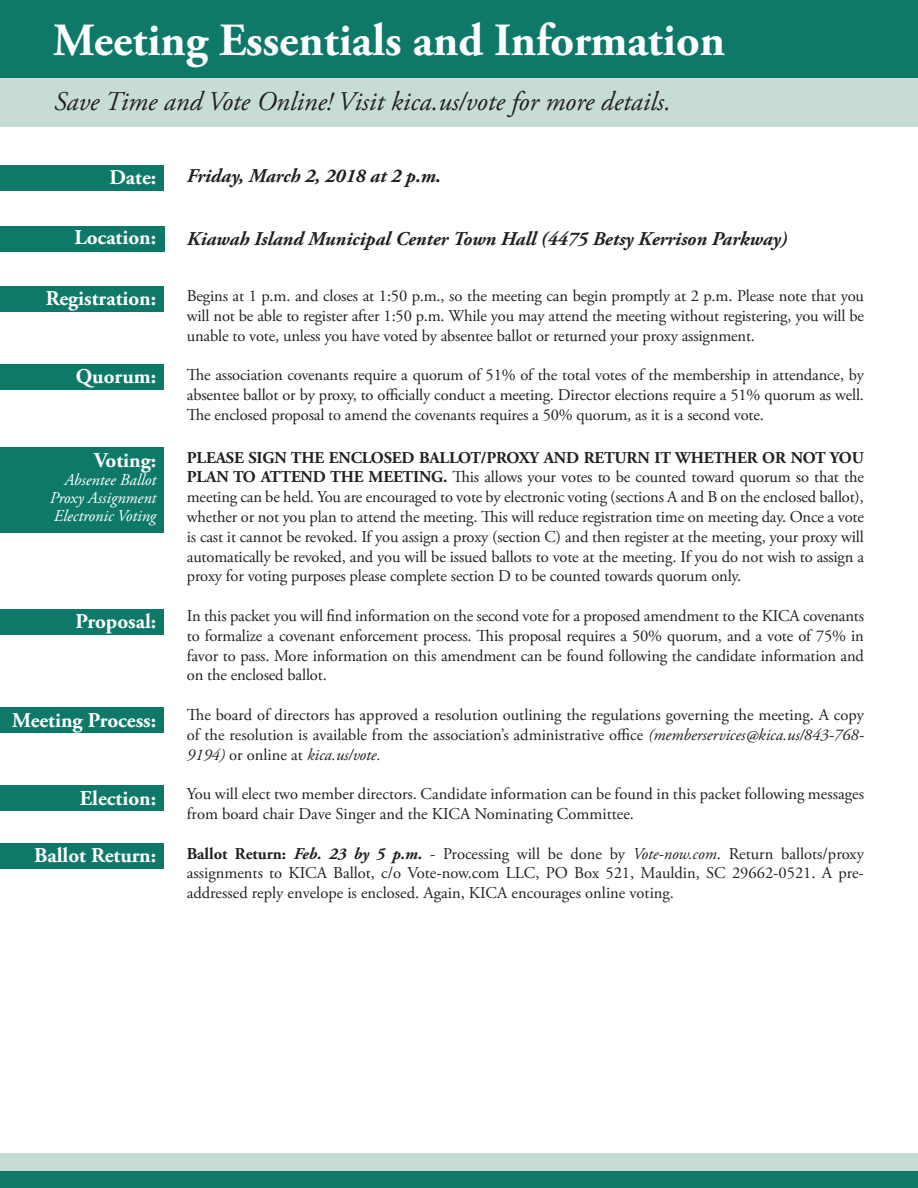
<style>
.page{position:relative;width:918px;height:1188px;background:#fff}
.page>*{position:absolute;margin:0;border:0;box-sizing:border-box;transform-origin:0 0}
.t1{font:700 46.05px "Adobe Garamond Pro";color:#fff}
.t2{font:italic 27px "Adobe Garamond Pro";color:#231f20}
.t3{font:700 21px "Adobe Garamond Pro";color:#fff}
.t4{font:italic 700 19.5px "Adobe Garamond Pro";color:#231f20}
.t5{font:16.5px/19.8px "Adobe Garamond Pro";color:#231f20;text-align:justify}
.t6{font:italic 16.5px "Adobe Garamond Pro";color:#fff}
.s1{font-weight:700}
.s2{font-style:italic}
.s3{font-weight:700;font-style:italic}
</style>
<div class="page">
<div style="left:0;top:1171px;width:918px;height:17px;background:#0e7969"></div>
<div style="left:0;top:1154px;width:918px;height:17px;background:#c7dbd7"></div>
<div style="left:0;top:0;width:918px;height:78px;background:#0e7969"></div>
<div style="left:0;top:165px;width:164px;height:26px;background:#0e7969"></div>
<div style="left:0;top:226px;width:164px;height:25px;background:#0e7969"></div>
<div style="left:0;top:364px;width:164px;height:26px;background:#0e7969"></div>
<div style="left:0;top:707px;width:164px;height:26px;background:#0e7969"></div>
<div style="left:0;top:786px;width:164px;height:25px;background:#0e7969"></div>
<div style="left:0;top:843px;width:164px;height:25px;background:#0e7969"></div>
<div style="left:0;top:447px;width:164px;height:86px;background:#0e7969"></div>
<div style="left:0;top:78px;width:918px;height:48px;background:#c7dbd7"></div>
<div style="left:0;top:609px;width:164px;height:26px;background:#0e7969"></div>
<div style="left:0;top:286px;width:164px;height:26px;background:#0e7969"></div>
<p class="t1" style="left:53px;top:13px;width:673px">Meeting Essentials and Information</p>
<p class="t2" style="left:54px;top:85px;width:618px">Save Time and Vote Online! Visit kica.us/vote for more details.</p>
<p class="t3" style="left:109px;top:165px;width:48px">Date:</p>
<p class="t3" style="left:75px;top:225px;width:83px">Location:</p>
<p class="t3" style="left:46px;top:286px;width:112px">Registration:</p>
<p class="t3" style="left:76px;top:364px;width:82px">Quorum:</p>
<p class="t3" style="left:94px;top:448px;width:64px">Voting:</p>
<p class="t6" style="left:64px;top:470px;width:93px">Absentee Ballot</p>
<p class="t6" style="left:50px;top:488px;width:108px">Proxy Assignment</p>
<p class="t6" style="left:54px;top:506px;width:104px">Electronic Voting</p>
<p class="t3" style="left:75px;top:610px;width:82px">Proposal:</p>
<p class="t3" style="left:12px;top:708px;width:146px">Meeting Process:</p>
<p class="t3" style="left:80px;top:786px;width:78px">Election:</p>
<p class="t3" style="left:34px;top:844px;width:124px">Ballot Return:</p>
<p class="t4" style="left:187px;top:164px;width:256px">Friday, March 2, 2018 at 2 p.m.</p>
<p class="t4" style="left:187px;top:227px;width:602px">Kiawah Island Municipal Center Town Hall (4475 Betsy Kerrison Parkway)</p>
<p class="t5" style="left:187px;top:287px;width:679px">Begins at 1 p.m. and closes at 1:50 p.m., so the meeting can begin promptly at 2 p.m. Please note that you will not be able to register after 1:50 p.m. While you may attend the meeting without registering, you will be unable to vote, unless you have voted by absentee ballot or returned your proxy assignment.</p>
<p class="t5" style="left:187px;top:366px;width:679px">The association covenants require a quorum of 51% of the total votes of the membership in attendance, by absentee ballot or by proxy, to officially conduct a meeting. Director elections require a 51% quorum as well.<br>The enclosed proposal to amend the covenants requires a 50% quorum, as it is a second vote.</p>
<p class="t5" style="left:187px;top:448px;width:679px"><span class="s1">PLEASE SIGN THE ENCLOSED BALLOT/PROXY AND RETURN IT WHETHER OR NOT YOU PLAN TO ATTEND THE MEETING.</span> This allows your votes to be counted toward quorum so that the meeting can be held. You are encouraged to vote by electronic voting (sections A and B on the enclosed ballot), whether or not you plan to attend the meeting. This will reduce registration time on meeting day. Once a vote is cast it cannot be revoked. If you assign a proxy (section C) and then register at the meeting, your proxy will automatically be revoked, and you will be issued ballots to vote at the meeting. If you do not wish to assign a proxy for voting purposes please complete section D to be counted towards quorum only.</p>
<p class="t5" style="left:187px;top:606px;width:679px">In this packet you will find information on the second vote for a proposed amendment to the KICA covenants to formalize a covenant enforcement process. This proposal requires a 50% quorum, and a vote of 75% in favor to pass. More information on this amendment can be found following the candidate information and on the enclosed ballot.</p>
<p class="t5" style="left:187px;top:705px;width:679px">The board of directors has approved a resolution outlining the regulations governing the meeting. A copy of the resolution is available from the association’s administrative office <span class="s2">(memberservices@kica.us/843-768- 9194)</span> or online at <span class="s2">kica.us/vote.</span></p>
<p class="t5" style="left:187px;top:785px;width:679px">You will elect two member directors. Candidate information can be found in this packet following messages from board chair Dave Singer and the KICA Nominating Committee.</p>
<p class="t5" style="left:187px;top:844px;width:679px"><span class="s1">Ballot Return:</span> <span class="s3">Feb. 23 by 5 p.m.</span> - Processing will be done by <span class="s2">Vote-now.com</span>. Return ballots/proxy assignments to KICA Ballot, c/o Vote-now.com LLC, PO Box 521, Mauldin, SC 29662-0521. A pre&shy;addressed reply envelope is enclosed. Again, KICA encourages online voting.</p>
</div>
